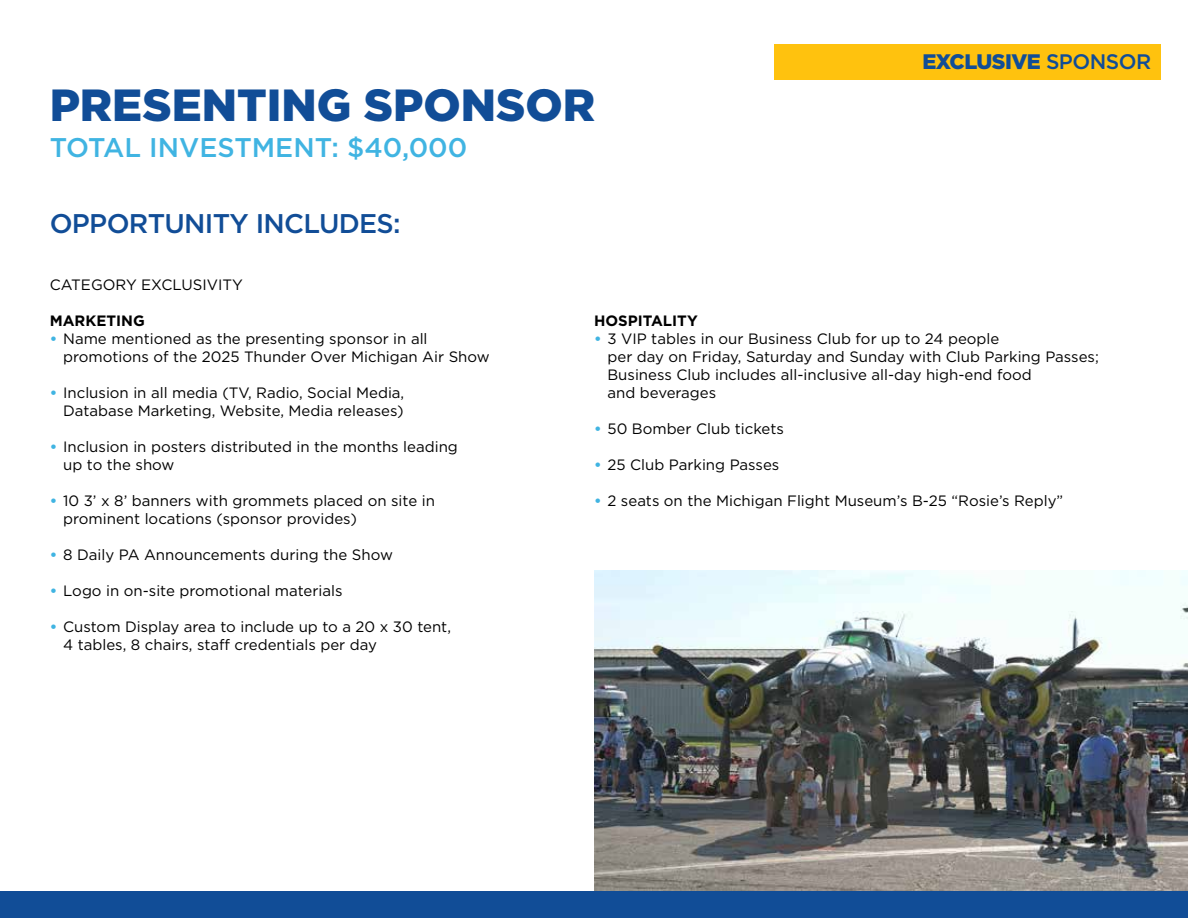
<style>
.page{position:relative;width:1188px;height:918px;background:#fff}
.page>*{position:absolute;margin:0;border:0;box-sizing:border-box;transform-origin:0 0}
.t1{font:900 45px "Gotham HTF";color:#114d97}
.t2{font:500 27px "Gotham HTF";color:#40b4e2}
.t3{font:500 27px "Gotham HTF";letter-spacing:-.025em;color:#114d97}
.t4{font:900 21px "Gotham HTF";letter-spacing:-.025em;color:#114d97}
.t5{font:15px/18px "Gotham HTF";color:#000}
.t6{font:700 15px "Gotham HTF";color:#000}
.s1{font-weight:500}
.s2{font-weight:700;color:#40b4e2}
</style>
<div class="page">
<div style="left:0;top:891px;width:1188px;height:27px;background:#114d97"></div>
<div style="left:774px;top:44px;width:387px;height:35px;background:#ffc20e"></div>
<img style="left:594px;top:570px;width:594px;height:321px">
<h1 class="t1" style="left:50px;top:79px;width:547px">PRESENTING SPONSOR</h1>
<h2 class="t2" style="left:50px;top:132px;width:419px">TOTAL INVESTMENT: $40,000</h2>
<h2 class="t3" style="left:50px;top:208px;width:353px">OPPORTUNITY INCLUDES:</h2>
<h3 class="t4" style="left:922px;top:49px;width:230px">EXCLUSIVE <span class="s1">SPONSOR</span></h3>
<p class="t5" style="left:50px;top:276px;width:195px">CATEGORY EXCLUSIVITY</p>
<p class="t6" style="left:50px;top:312px;width:97px">MARKETING</p>
<p class="t5" style="left:63px;top:330px;width:428px;text-indent:-14px"><span class="s2">•</span> Name mentioned as the presenting sponsor in all promotions of the 2025 Thunder Over Michigan Air Show</p>
<p class="t5" style="left:50px;top:384px;width:356px;text-align:right"><span class="s2">•</span> Inclusion in all media (TV, Radio, Social Media,<br>Database Marketing, Website, Media releases)</p>
<p class="t5" style="left:63px;top:438px;width:396px;text-indent:-14px"><span class="s2">•</span> Inclusion in posters distributed in the months leading up to the show</p>
<p class="t5" style="left:63px;top:492px;width:373px;text-indent:-14px"><span class="s2">•</span> 10 3’ x 8’ banners with grommets placed on site in prominent locations (sponsor provides)</p>
<p class="t5" style="left:50px;top:546px;width:345px"><span class="s2">•</span> 8 Daily PA Announcements during the Show</p>
<p class="t5" style="left:50px;top:582px;width:294px"><span class="s2">•</span> Logo in on-site promotional materials</p>
<p class="t5" style="left:63px;top:618px;width:389px;text-indent:-14px"><span class="s2">•</span> Custom Display area to include up to a 20 x 30 tent,<br>4 tables, 8 chairs, staff credentials per day</p>
<p class="t6" style="left:594px;top:312px;width:105px">HOSPITALITY</p>
<p class="t5" style="left:608px;top:330px;width:493px;text-indent:-14px"><span class="s2">•</span> 3 VIP tables in our Business Club for up to 24 people<br>per day on Friday, Saturday and Sunday with Club Parking Passes; Business Club includes all-inclusive all-day high-end food<br>and beverages</p>
<p class="t5" style="left:594px;top:420px;width:191px"><span class="s2">•</span> 50 Bomber Club tickets</p>
<p class="t5" style="left:594px;top:456px;width:187px"><span class="s2">•</span> 25 Club Parking Passes</p>
<p class="t5" style="left:594px;top:492px;width:471px"><span class="s2">•</span> 2 seats on the Michigan Flight Museum’s B-25 “Rosie’s Reply”</p>
</div>
